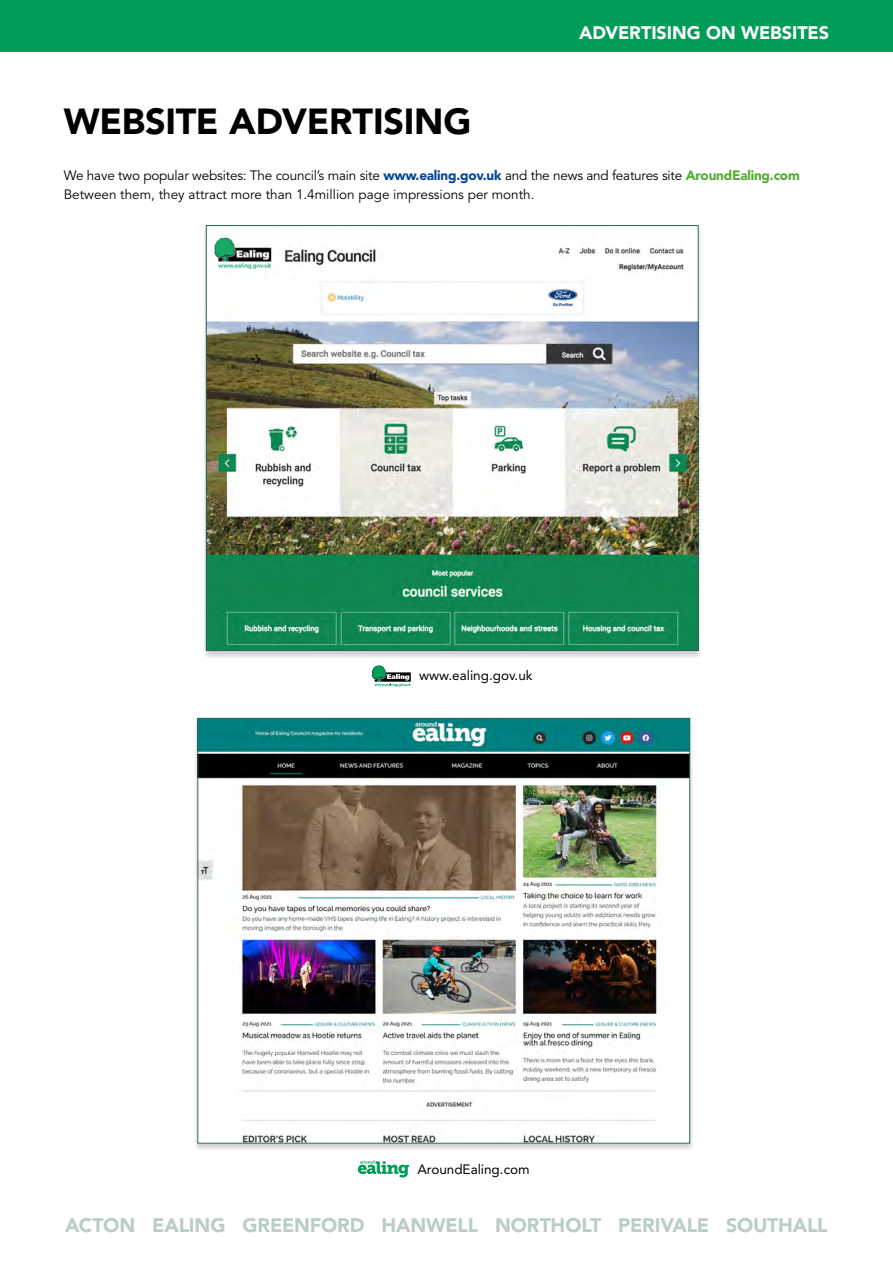
<style>
.page{position:relative;width:893px;height:1263px;background:#fff}
.page>*{position:absolute;margin:0;border:0;box-sizing:border-box;transform-origin:0 0}
.t1{font:900 36px "Avenir";letter-spacing:-.005em;color:#000}
.t2{font:900 19.5px "Avenir";letter-spacing:-.01em;color:#bbcdc9}
.t3{font:900 18px "Avenir";letter-spacing:-.005em;color:#fff}
.t4{font:13.5px/18.8px "Avenir";letter-spacing:-.015em;color:#000}
.t5{font:13.5px "Avenir";color:#000}
.s1{font-weight:900;color:#004699}
.s2{font-weight:900;color:#50ae2f}
</style>
<div class="page">
<div style="left:0;top:0;width:893px;height:51px;background:#009d58"></div>
<div style="left:202px;top:225px;width:501px;height:434px;background:#000;opacity:.2"></div>
<img style="left:208px;top:227px;width:488px;height:422px">
<div style="left:193px;top:718px;width:501px;height:434px;background:#000;opacity:.2"></div>
<img style="left:200px;top:720px;width:488px;height:421px">
<svg style="left:372px;top:665px;width:39px;height:22px"></svg>
<svg style="left:358px;top:1160px;width:51px;height:17px"></svg>
<h3 class="t3" style="left:579px;top:22px;width:252px">ADVERTISING ON WEBSITES</h3>
<h1 class="t1" style="left:64px;top:99px;width:409px">WEBSITE ADVERTISING</h1>
<p class="t4" style="left:64px;top:167px;width:737px">We have two popular websites: The council’s main site <span class="s1">www.ealing.gov.uk</span> and the news and features site <span class="s2">AroundEaling.com<br></span>Between them, they attract more than 1.4million page impressions per month.</p>
<p class="t5" style="left:419px;top:667px;width:115px">www.ealing.gov.uk</p>
<p class="t5" style="left:417px;top:1161px;width:114px">AroundEaling.com</p>
<h2 class="t2" style="left:65px;top:1213px;width:764px">ACTON EALING GREENFORD HANWELL NORTHOLT PERIVALE SOUTHALL</h2>
</div>
